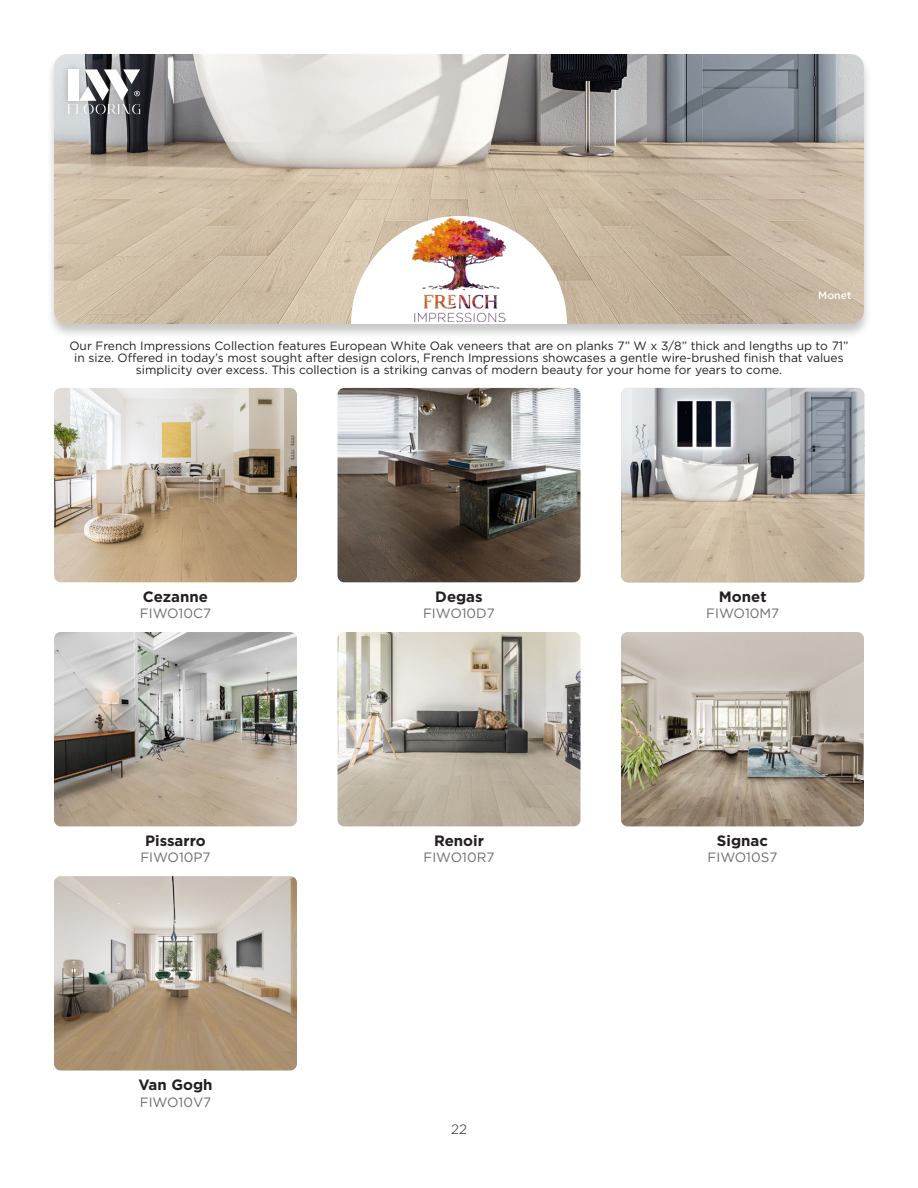
<style>
.page{position:relative;width:918px;height:1188px;background:#fff}
.page>*{position:absolute;margin:0;border:0;box-sizing:border-box;transform-origin:0 0}
.Body_Text{font:700 15px "Gotham";color:#231f20}
.Body_Text-2{font:13.5px "Gotham";color:#6c6d70}
.t1{font:300 13.5px "Gotham";color:#231f20}
.H3_Left{font:12px/12px "Gotham";color:#231f20;text-align:center}
.Body_Text-3{font:500 10.5px "Gotham";color:#fff}
</style>
<div class="page">
<div style="left:46px;top:52px;width:826px;height:287px;background:#231f20;opacity:.25"></div>
<img style="left:54px;top:54px;width:810px;height:270px">
<svg style="left:351px;top:216px;width:216px;height:108px"></svg>
<img style="left:413px;top:218px;width:92px;height:104px">
<img style="left:54px;top:388px;width:243px;height:194px">
<img style="left:338px;top:388px;width:242px;height:194px">
<img style="left:338px;top:632px;width:242px;height:194px">
<img style="left:621px;top:632px;width:243px;height:194px">
<img style="left:54px;top:876px;width:243px;height:195px">
<img style="left:54px;top:632px;width:243px;height:194px">
<img style="left:621px;top:388px;width:243px;height:194px">
<div style="left:60px;top:62px;width:88px;height:59px;background:#231f20;opacity:.25"></div>
<svg style="left:68px;top:69px;width:72px;height:45px"></svg>
<p class="Body_Text-3" style="left:818px;top:289px;width:35px">Monet</p>
<p class="H3_Left" style="left:69px;top:340px;width:781px">Our French Impressions Collection features European White Oak veneers that are on planks 7” W x 3/8” thick and lengths up to 71” in size. Offered in today’s most sought after design colors, French Impressions showcases a gentle wire-brushed finish that values simplicity over excess. This collection is a striking canvas of modern beauty for your home for years to come.</p>
<p class="Body_Text" style="left:143px;top:587px;width:67px">Cezanne</p>
<p class="Body_Text-2" style="left:140px;top:605px;width:73px">FIWO10C7</p>
<p class="Body_Text" style="left:145px;top:831px;width:62px">Pissarro</p>
<p class="Body_Text-2" style="left:140px;top:849px;width:72px">FIWO10P7</p>
<p class="Body_Text" style="left:138px;top:1075px;width:76px">Van Gogh</p>
<p class="Body_Text-2" style="left:140px;top:1093px;width:73px">FIWO10V7</p>
<p class="Body_Text" style="left:435px;top:587px;width:49px">Degas</p>
<p class="Body_Text-2" style="left:423px;top:605px;width:73px">FIWO10D7</p>
<p class="Body_Text" style="left:434px;top:831px;width:51px">Renoir</p>
<p class="Body_Text-2" style="left:423px;top:849px;width:73px">FIWO10R7</p>
<p class="t1" style="left:451px;top:1121px;width:17px">22</p>
<p class="Body_Text" style="left:719px;top:587px;width:49px">Monet</p>
<p class="Body_Text-2" style="left:706px;top:605px;width:74px">FIWO10M7</p>
<p class="Body_Text" style="left:717px;top:831px;width:53px">Signac</p>
<p class="Body_Text-2" style="left:708px;top:849px;width:71px">FIWO10S7</p>
</div>
